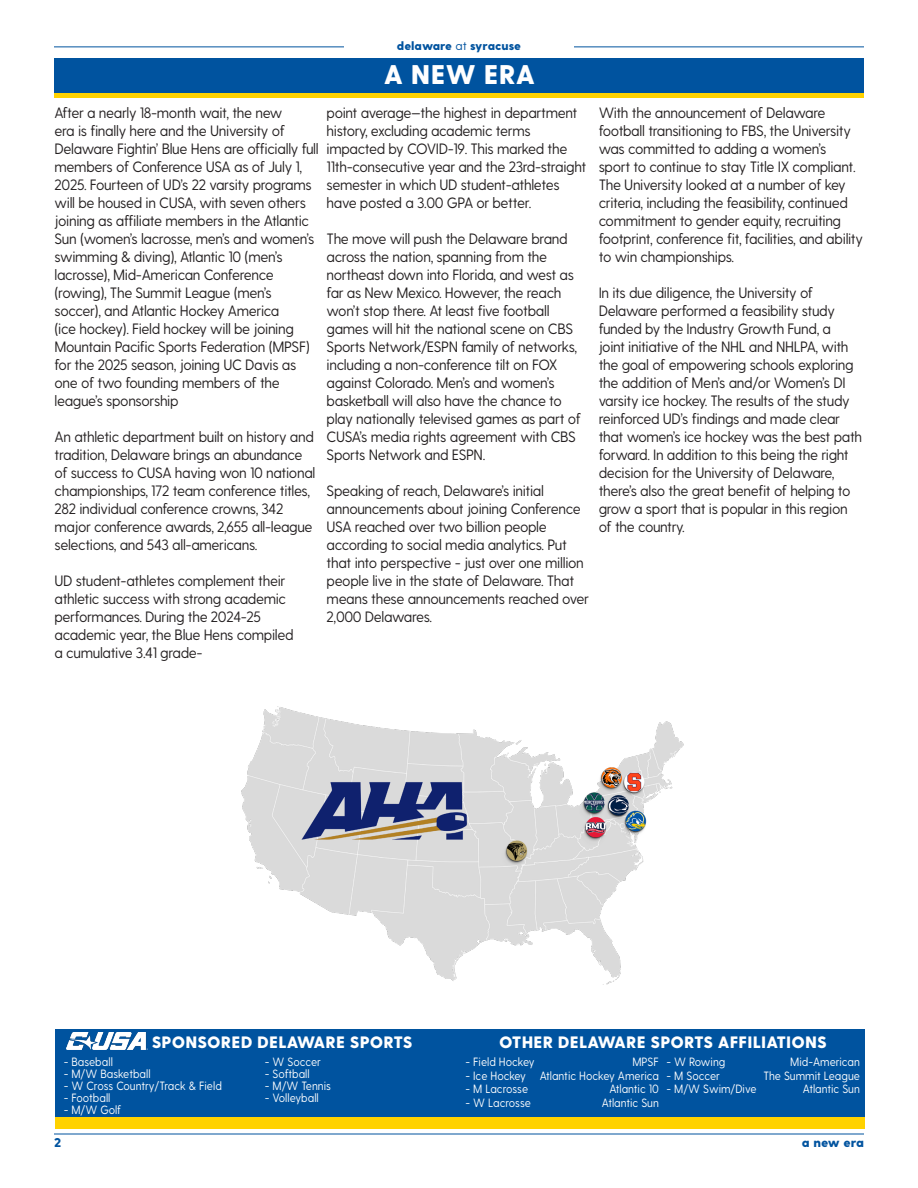
<style>
.page{position:relative;width:918px;height:1188px;background:#fff}
.page>*{position:absolute;margin:0;border:0;box-sizing:border-box;transform-origin:0 0}
.t1{font:800 27px "Greycliff CF";letter-spacing:.005em;color:#fff}
.t2{font:800 16.5px "Greycliff CF";letter-spacing:.01em;color:#fff}
.t3{font:15px/18px "Greycliff CF";letter-spacing:-.025em;color:#231f20;scale:.94 1}
.t4{font:800 12.75px "Greycliff CF";letter-spacing:-.01em;color:#00539f}
.t5{font:12px "Greycliff CF";color:#fff;scale:.9 1}
.t6{font:800 12px "Greycliff CF";color:#00539f}
.s1{font-weight:400}
</style>
<div class="page">
<hr style="left:54px;top:46px;width:810px;height:1px;background:#00539f">
<div style="left:344px;top:41px;width:230px;height:10px;background:#fff"></div>
<hr style="left:54px;top:1134px;width:810px;height:1px;background:#00539f">
<img style="left:241px;top:706px;width:443px;height:279px">
<div style="left:54px;top:63px;width:810px;height:35px;background:#ffd200"></div>
<div style="left:54px;top:58px;width:810px;height:35px;background:#00539f"></div>
<div style="left:55px;top:1041px;width:810px;height:88px;background:#ffd200"></div>
<div style="left:55px;top:1029px;width:810px;height:88px;background:#00539f"></div>
<img style="left:66px;top:1033px;width:82px;height:17px">
<p class="t6" style="left:397px;top:39px;width:126px">delaware <span class="s1">at</span> syracuse</p>
<p class="t3" style="left:55px;top:104px;width:283px">After a nearly 18-month wait, the new<br>era is finally here and the University of Delaware Fightin’ Blue Hens are officially full members of Conference USA as of July 1, 2025. Fourteen of UD’s 22 varsity programs will be housed in CUSA, with seven others joining as affiliate members in the Atlantic Sun (women’s lacrosse, men’s and women’s swimming &amp; diving), Atlantic 10 (men’s lacrosse), Mid-American Conference (rowing), The Summit League (men’s soccer), and Atlantic Hockey America<br>(ice hockey). Field hockey will be joining Mountain Pacific Sports Federation (MPSF) for the 2025 season, joining UC Davis as</p>
<p class="t3" style="left:55px;top:374px;width:241px">one of two founding members of the</p>
<p class="t3" style="left:55px;top:392px;width:134px">league’s sponsorship</p>
<p class="t3" style="left:55px;top:428px;width:279px">An athletic department built on history and tradition, Delaware brings an abundance of success to CUSA having won 10 national championships, 172 team conference titles, 282 individual conference crowns, 342 major conference awards, 2,655 all-league selections, and 543 all-americans.</p>
<p class="t3" style="left:55px;top:572px;width:256px">UD student-athletes complement their athletic success with strong academic performances. During the 2024-25 academic year, the Blue Hens compiled a cumulative 3.41 grade-</p>
<p class="t1" style="left:384px;top:58px;width:153px">A NEW ERA</p>
<p class="t3" style="left:327px;top:104px;width:278px">point average—the highest in department history, excluding academic terms impacted by COVID-19. This marked the 11th-consecutive year and the 23rd-straight semester in which UD student-athletes have posted a 3.00 GPA or better.</p>
<p class="t3" style="left:327px;top:230px;width:272px">The move will push the Delaware brand across the nation, spanning from the northeast down into Florida, and west as far as New Mexico. However, the reach won’t stop there. At least five football games will hit the national scene on CBS Sports Network/ESPN family of networks, including a non-conference tilt on FOX against Colorado. Men’s and women’s basketball will also have the chance to play nationally televised games as part of CUSA’s media rights agreement with CBS Sports Network and ESPN.</p>
<p class="t3" style="left:327px;top:482px;width:281px">Speaking of reach, Delaware’s initial announcements about joining Conference USA reached over two billion people according to social media analytics. Put that into perspective - just over one million people live in the state of Delaware. That means these announcements reached over 2,000 Delawares.</p>
<p class="t3" style="left:599px;top:104px;width:283px">With the announcement of Delaware football transitioning to FBS, the University was committed to adding a women’s<br>sport to continue to stay Title IX compliant.<br>The University looked at a number of key criteria, including the feasibility, continued commitment to gender equity, recruiting footprint, conference fit, facilities, and ability to win championships.</p>
<p class="t3" style="left:599px;top:284px;width:282px">In its due diligence, the University of Delaware performed a feasibility study funded by the Industry Growth Fund, a<br>joint initiative of the NHL and NHLPA, with the goal of empowering schools exploring the addition of Men’s and/or Women’s DI varsity ice hockey. The results of the study reinforced UD’s findings and made clear that women’s ice hockey was the best path forward. In addition to this being the right decision for the University of Delaware, there’s also the great benefit of helping to grow a sport that is popular in this region of the country.</p>
<p class="t2" style="left:152px;top:1032px;width:262px">SPONSORED DELAWARE SPORTS</p>
<p class="t5" style="left:64px;top:1055px;width:56px">- Baseball</p>
<p class="t5" style="left:64px;top:1067px;width:98px">- M/W Basketball</p>
<p class="t5" style="left:64px;top:1079px;width:177px">- W Cross Country/Track &amp; Field</p>
<p class="t5" style="left:64px;top:1091px;width:54px">- Football</p>
<p class="t5" style="left:64px;top:1103px;width:65px">- M/W Golf</p>
<p class="t5" style="left:265px;top:1055px;width:64px">- W Soccer</p>
<p class="t5" style="left:265px;top:1067px;width:52px">- Softball</p>
<p class="t5" style="left:265px;top:1079px;width:75px">- M/W Tennis</p>
<p class="t5" style="left:265px;top:1091px;width:62px">- Volleyball</p>
<p class="t2" style="left:499px;top:1032px;width:329px">OTHER DELAWARE SPORTS AFFILIATIONS</p>
<p class="t5" style="left:465px;top:1055px;width:78px">- Field Hockey</p>
<p class="t5" style="left:632px;top:1055px;width:31px">MPSF</p>
<p class="t5" style="left:465px;top:1068px;width:217px">- Ice Hockey Atlantic Hockey America</p>
<p class="t5" style="left:465px;top:1082px;width:71px">- M Lacrosse</p>
<p class="t5" style="left:609px;top:1082px;width:57px">Atlantic 10</p>
<p class="t5" style="left:465px;top:1095px;width:74px">- W Lacrosse</p>
<p class="t5" style="left:602px;top:1095px;width:65px">Atlantic Sun</p>
<p class="t5" style="left:666px;top:1055px;width:67px">- W Rowing</p>
<p class="t5" style="left:790px;top:1055px;width:79px">Mid-American</p>
<p class="t5" style="left:666px;top:1068px;width:61px">- M Soccer</p>
<p class="t5" style="left:763px;top:1068px;width:109px">The Summit League</p>
<p class="t5" style="left:666px;top:1082px;width:102px">- M/W Swim/Dive</p>
<p class="t5" style="left:803px;top:1082px;width:65px">Atlantic Sun</p>
<p class="t4" style="left:54px;top:1135px;width:9px">2</p>
<p class="t4" style="left:802px;top:1135px;width:64px">a new era</p>
</div>
